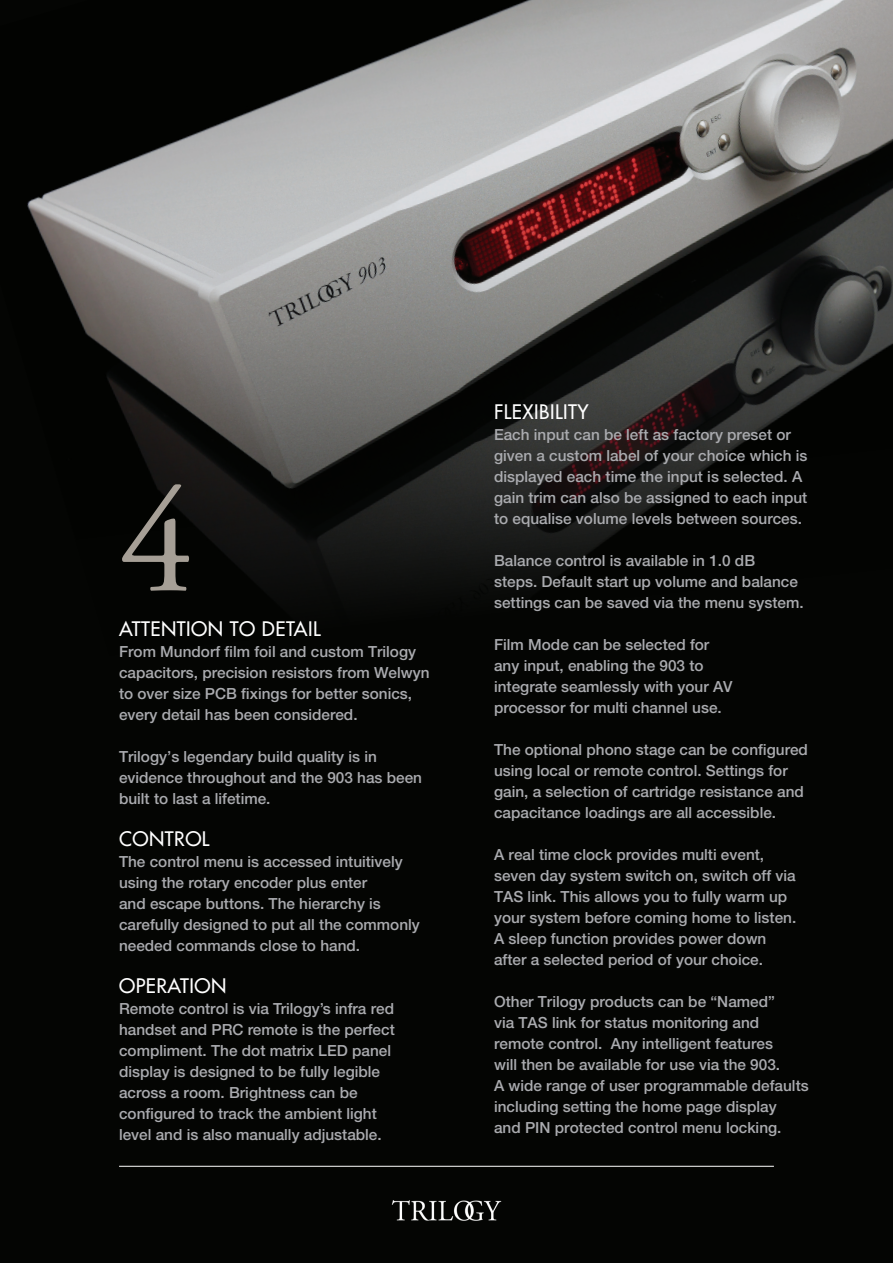
<style>
.page{position:relative;width:893px;height:1263px;background:#040503}
.page>*{position:absolute;margin:0;border:0;box-sizing:border-box;transform-origin:0 0}
.t1{font:150px "Adobe Garamond Pro";color:#a69f96}
.t2{font:19.5px "Futura";letter-spacing:.025em;color:#fff}
.t3{font:500 15.3px/21px "Helvetica Neue LT Std";color:#aaabaf}
</style>
<div class="page">
<img style="left:27px;top:0;width:866px;height:588px">
<img style="left:391px;top:1200px;width:111px;height:21px">
<hr style="left:119px;top:1166px;width:655px;height:1px;background:#fff">
<h1 class="t1" style="left:119px;top:453px;width:76px">4</h1>
<p class="t2" style="left:119px;top:616px;width:203px">ATTENTION TO DETAIL</p>
<p class="t3" style="left:119px;top:641px;width:312px">From Mundorf film foil and custom Trilogy capacitors, precision resistors from Welwyn to over size PCB fixings for better sonics, every detail has been considered.</p>
<p class="t3" style="left:119px;top:746px;width:305px">Trilogy’s legendary build quality is in evidence throughout and the 903 has been built to last a lifetime.</p>
<p class="t2" style="left:119px;top:826px;width:92px">CONTROL</p>
<p class="t3" style="left:119px;top:851px;width:302px">The control menu is accessed intuitively using the rotary encoder plus enter<br>and escape buttons. The hierarchy is carefully designed to put all the commonly needed commands close to hand.</p>
<p class="t2" style="left:119px;top:973px;width:109px">OPERATION</p>
<p class="t3" style="left:119px;top:998px;width:277px">Remote control is via Trilogy’s infra red handset and PRC remote is the perfect compliment. The dot matrix LED panel display is designed to be fully legible across a room. Brightness can be configured to track the ambient light level and is also manually adjustable.</p>
<p class="t2" style="left:494px;top:399px;width:96px">FLEXIBILITY</p>
<p class="t3" style="left:494px;top:424px;width:315px">Each input can be left as factory preset or given a custom label of your choice which is displayed each time the input is selected. A gain trim can also be assigned to each input to equalise volume levels between sources.</p>
<p class="t3" style="left:494px;top:550px;width:311px">Balance control is available in 1.0 dB<br>steps. Default start up volume and balance settings can be saved via the menu system.</p>
<p class="t3" style="left:494px;top:634px;width:240px">Film Mode can be selected for any input, enabling the 903 to integrate seamlessly with your AV processor for multi channel use.</p>
<p class="t3" style="left:494px;top:739px;width:315px">The optional phono stage can be configured using local or remote control. Settings for gain, a selection of cartridge resistance and capacitance loadings are all accessible.</p>
<p class="t3" style="left:494px;top:844px;width:304px">A real time clock provides multi event, seven day system switch on, switch off via TAS link. This allows you to fully warm up your system before coming home to listen.<br>A sleep function provides power down after a selected period of your choice.</p>
<p class="t3" style="left:494px;top:991px;width:316px">Other Trilogy products can be “Named”<br>via TAS link for status monitoring and remote control. Any intelligent features<br>will then be available for use via the 903.<br>A wide range of user programmable defaults including setting the home page display<br>and PIN protected control menu locking.</p>
</div>
